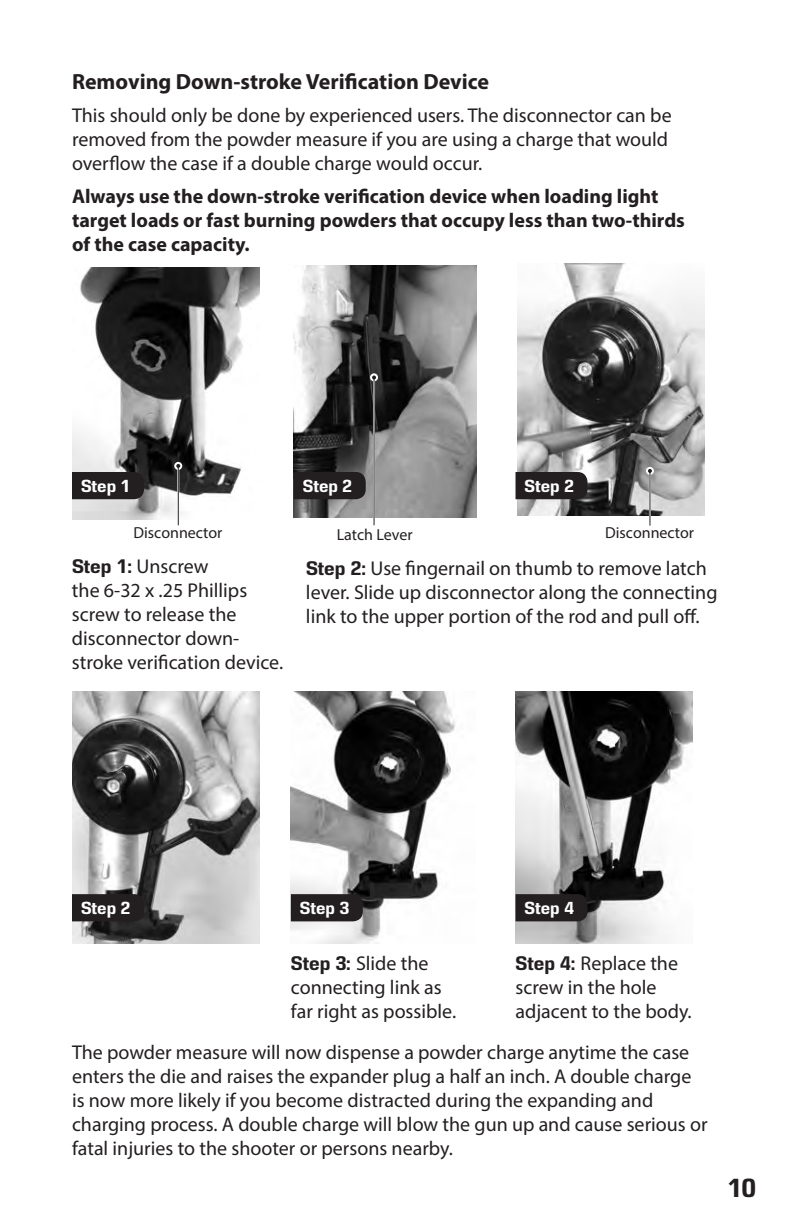
<style>
.page{position:relative;width:792px;height:1224px;background:#fff}
.page>*{position:absolute;margin:0;border:0;box-sizing:border-box;transform-origin:0 0}
.t1{font:700 24px "DDT Rg";color:#231f20}
.t2{font:700 22px "Myriad Pro";color:#231f20}
.t3{font:20px/24px "Myriad Pro";color:#231f20}
.t4{font:700 20px/24px "Myriad Pro";color:#231f20}
.t5{font:16px "Myriad Pro";color:#231f20}
.t6{font:700 16px "DDT Rg";color:#fff}
.s1{font-family:"DDT Rg";font-weight:700;font-size:18px}
</style>
<div class="page">
<img style="left:72px;top:267px;width:187px;height:252px">
<img style="left:293px;top:265px;width:183px;height:252px">
<img style="left:518px;top:263px;width:187px;height:252px">
<img style="left:72px;top:692px;width:187px;height:252px">
<img style="left:291px;top:692px;width:165px;height:252px">
<img style="left:516px;top:692px;width:176px;height:252px">
<div style="left:291px;top:894px;width:72px;height:27px;background:#231f20"></div>
<div style="left:72px;top:894px;width:72px;height:27px;background:#231f20"></div>
<div style="left:516px;top:894px;width:72px;height:27px;background:#231f20"></div>
<div style="left:294px;top:472px;width:72px;height:27px;background:#231f20"></div>
<div style="left:516px;top:472px;width:72px;height:27px;background:#231f20"></div>
<div style="left:72px;top:472px;width:72px;height:27px;background:#231f20"></div>
<hr style="left:177px;top:466px;width:2px;height:59px;background:#fff">
<svg style="left:174px;top:462px;width:8px;height:8px"></svg>
<hr style="left:649px;top:471px;width:2px;height:78px;background:#fff">
<div style="left:646px;top:467px;width:8px;height:8px;background:#fff;border-radius:50%"></div>
<hr style="left:373px;top:377px;width:2px;height:158px;background:#fff">
<svg style="left:370px;top:373px;width:8px;height:8px"></svg>
<hr style="left:178px;top:466px;width:1px;height:59px;background:#231f20">
<svg style="left:176px;top:464px;width:4px;height:4px"></svg>
<hr style="left:649px;top:471px;width:1px;height:55px;background:#231f20">
<svg style="left:648px;top:469px;width:4px;height:4px"></svg>
<hr style="left:374px;top:378px;width:1px;height:147px;background:#231f20">
<svg style="left:372px;top:376px;width:4px;height:4px"></svg>
<p class="t2" style="left:72px;top:67px;width:419px">Removing Down-stroke Verification Device</p>
<p class="t3" style="left:72px;top:102px;width:601px">This should only be done by experienced users. The disconnector can be removed from the powder measure if you are using a charge that would overflow the case if a double charge would occur.</p>
<p class="t4" style="left:72px;top:183px;width:615px">Always use the down-stroke verification device when loading light target loads or fast burning powders that occupy less than two-thirds of the case capacity.</p>
<p class="t6" style="left:81px;top:476px;width:51px">Step 1</p>
<p class="t6" style="left:303px;top:476px;width:51px">Step 2</p>
<p class="t6" style="left:525px;top:476px;width:51px">Step 2</p>
<p class="t5" style="left:134px;top:523px;width:90px">Disconnector</p>
<p class="t5" style="left:337px;top:524px;width:77px">Latch Lever</p>
<p class="t5" style="left:605px;top:523px;width:90px">Disconnector</p>
<p class="t3" style="left:72px;top:554px;width:213px"><span class="s1">Step 1:</span> Unscrew<br>the 6-32 x .25 Phillips screw to release the disconnector down&shy;stroke verification device.</p>
<p class="t3" style="left:306px;top:556px;width:413px"><span class="s1">Step 2:</span> Use fingernail on thumb to remove latch lever. Slide up disconnector along the connecting link to the upper portion of the rod and pull off.</p>
<p class="t6" style="left:81px;top:898px;width:51px">Step 2</p>
<p class="t6" style="left:300px;top:898px;width:51px">Step 3</p>
<p class="t6" style="left:525px;top:898px;width:51px">Step 4</p>
<p class="t3" style="left:291px;top:951px;width:167px"><span class="s1">Step 3:</span> Slide the connecting link as far right as possible.</p>
<p class="t3" style="left:516px;top:951px;width:178px"><span class="s1">Step 4:</span> Replace the screw in the hole adjacent to the body.</p>
<p class="t3" style="left:72px;top:1040px;width:637px">The powder measure will now dispense a powder charge anytime the case enters the die and raises the expander plug a half an inch. A double charge is now more likely if you become distracted during the expanding and charging process. A double charge will blow the gun up and cause serious or fatal injuries to the shooter or persons nearby.</p>
<p class="t1" style="left:728px;top:1174px;width:30px">10</p>
</div>
